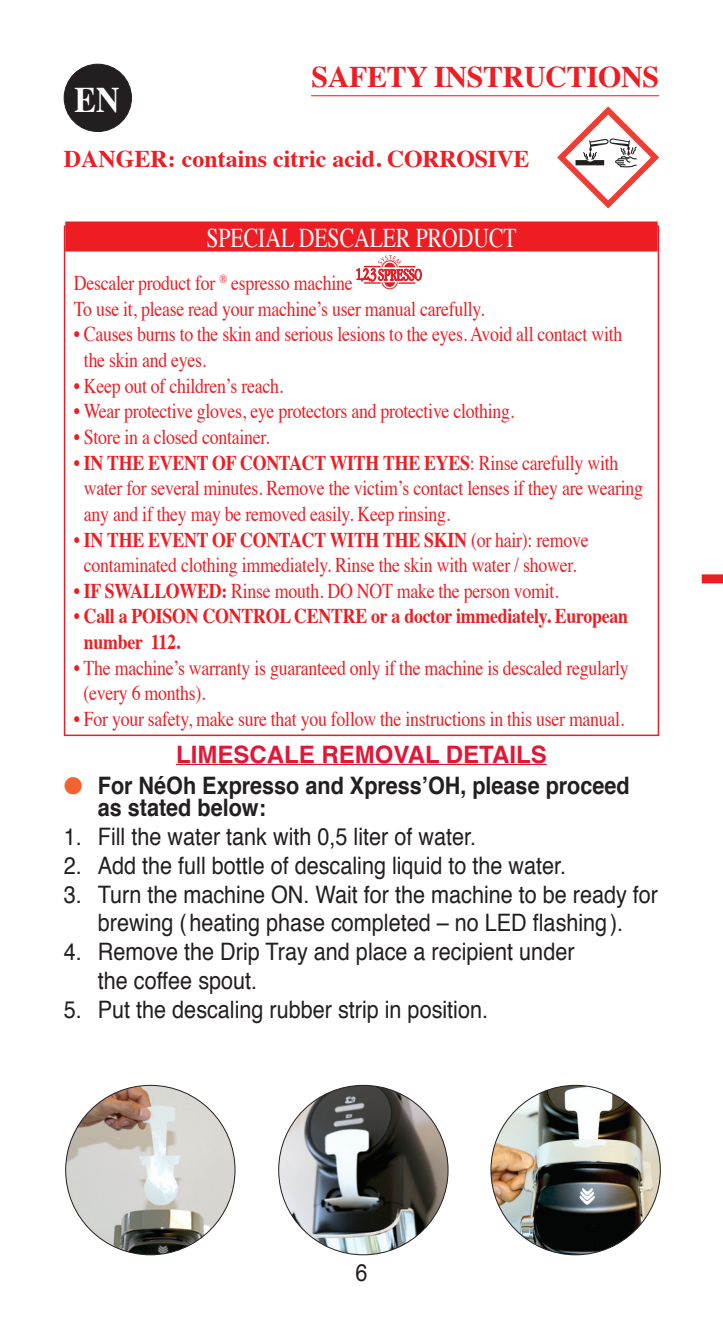
<style>
.page{position:relative;width:723px;height:1319px;background:#fff}
.page>*{position:absolute;margin:0;border:0;box-sizing:border-box;transform-origin:0 0}
.t1{font:700 36px "Times";color:#fff;scale:.9 1}
.t2{font:700 30px "Times";letter-spacing:-.01em;color:#ee1d23}
.t3{font:27px "Times";color:#fff;scale:.8 1}
.t4{font:24px/28.8px "Helvetica";color:#231f20;text-align:center;scale:.9 1}
.t5{font:700 24px/22.5px "Helvetica";color:#231f20;scale:.9 1}
.t6{font:700 24px "Times";color:#ee1d23}
.t7{font:700 24px "Helvetica";color:#e01736}
.t8{font:21px/25.5px "Times";letter-spacing:-.015em;color:#ee1d23;scale:.85 1}
.t9{font:700 21px/25.5px "Times";letter-spacing:-.015em;color:#ee1d23;scale:.85 1}
.s1{font-weight:700}
.s2{font-weight:400}
.s3{color:#f2642f}
</style>
<div class="page">
<img style="left:66px;top:1085px;width:169px;height:169px;border-radius:85px">
<img style="left:279px;top:1085px;width:169px;height:169px;border-radius:85px">
<img style="left:491px;top:1085px;width:169px;height:169px;border-radius:85px">
<hr style="left:176px;top:763px;width:371px;height:2px;background:#e01736">
<hr style="left:311px;top:95px;width:348px;height:1px;background:#ee1d23">
<div style="left:64px;top:64px;width:67px;height:67px;background:#231f20;border-radius:50%"></div>
<div style="left:64px;top:64px;width:68px;height:68px;border:1px solid #231f20;border-radius:50%"></div>
<div style="left:65px;top:221px;width:593px;height:30px;background:#ee1d23"></div>
<svg style="left:357px;top:255px;width:64px;height:34px"></svg>
<div style="left:64px;top:225px;width:595px;height:511px;border:2px solid #ee1d23"></div>
<div style="left:702px;top:574px;width:21px;height:9px;background:#ee1d23"></div>
<svg style="left:557px;top:106px;width:102px;height:102px"></svg>
<h1 class="t1" style="left:74px;top:66px;width:50px">EN</h1>
<h2 class="t2" style="left:311px;top:48px;width:349px">SAFETY INSTRUCTIONS</h2>
<p class="t6" style="left:64px;top:136px;width:70px">Danger</p>
<p class="t6" style="left:168px;top:136px;width:363px">: contains citric acid. CORROSIVE</p>
<p class="t3" style="left:207px;top:213px;width:389px">SPECIAL DESCALER PRODUCT</p>
<p class="t8" style="left:74px;top:268px;width:485px">Descaler product for <sup>®</sup> espresso machine<br>To use it, please read your machine’s user manual carefully.</p>
<p class="t8" style="left:84px;top:319px;width:635px;text-indent:-10px">• Causes burns to the skin and serious lesions to the eyes. Avoid all contact with the skin and eyes.</p>
<p class="t8" style="left:74px;top:371px;width:248px">• Keep out of children’s reach.</p>
<p class="t8" style="left:74px;top:396px;width:520px">• Wear protective gloves, eye protectors and protective clothing.</p>
<p class="t8" style="left:74px;top:422px;width:232px">• Store in a closed container.</p>
<p class="t8" style="left:84px;top:448px;width:659px;text-indent:-10px">• <span class="s1">IN THE EVENT OF CONTACT WITH THE EYES</span>: Rinse carefully with water for several minutes. Remove the victim’s contact lenses if they are wearing any and if they may be removed easily. Keep rinsing.</p>
<p class="t8" style="left:74px;top:525px;width:607px;text-align:center">• <span class="s1">IN THE EVENT OF CONTACT WITH THE SKIN</span> (or hair): remove contaminated clothing immediately. Rinse the skin with water / shower.</p>
<p class="t8" style="left:74px;top:576px;width:572px">• <span class="s1">IF SWALLOWED:</span> Rinse mouth. DO NOT make the person vomit.</p>
<p class="t9" style="left:84px;top:601px;width:642px;text-indent:-10px"><span class="s2">•</span> Call a POISON CONTROL CENTRE or a doctor immediately. European number 112.</p>
<p class="t8" style="left:84px;top:653px;width:643px;text-indent:-10px">• The machine’s warranty is guaranteed only if the machine is descaled regularly (every 6 months).</p>
<p class="t8" style="left:74px;top:704px;width:649px">• For your safety, make sure that you follow the instructions in this user manual.</p>
<p class="t7" style="left:176px;top:734px;width:39px">LIMES</p>
<p class="t7" style="left:249px;top:734px;width:34px">CALE</p>
<p class="t7" style="left:321px;top:734px;width:19px">REMO</p>
<p class="t7" style="left:393px;top:734px;width:69px">VAL DETA</p>
<p class="t7" style="left:509px;top:734px;width:22px">ILS</p>
<p class="t5" style="left:98px;top:774px;width:592px;text-indent:-34px"><span class="s3">●</span> For NéOh Expresso and Xpress’OH, please proceed as stated below:</p>
<p class="t4" style="left:64px;top:822px;width:459px">1. Fill the water tank with 0,5 liter of water.</p>
<p class="t4" style="left:64px;top:851px;width:560px">2. Add the full bottle of descaling liquid to the water.</p>
<p class="t4" style="left:64px;top:880px;width:662px">3. Turn the machine ON. Wait for the machine to be ready for brewing (heating phase completed – no LED flashing).</p>
<p class="t4" style="left:98px;top:937px;width:531px;text-align:left;text-indent:-34px">4. Remove the Drip Tray and place a recipient under the coffee spout.</p>
<p class="t4" style="left:64px;top:995px;width:473px">5. Put the descaling rubber strip in position.</p>
<p class="t4" style="left:355px;top:1258px;width:15px">6</p>
</div>
